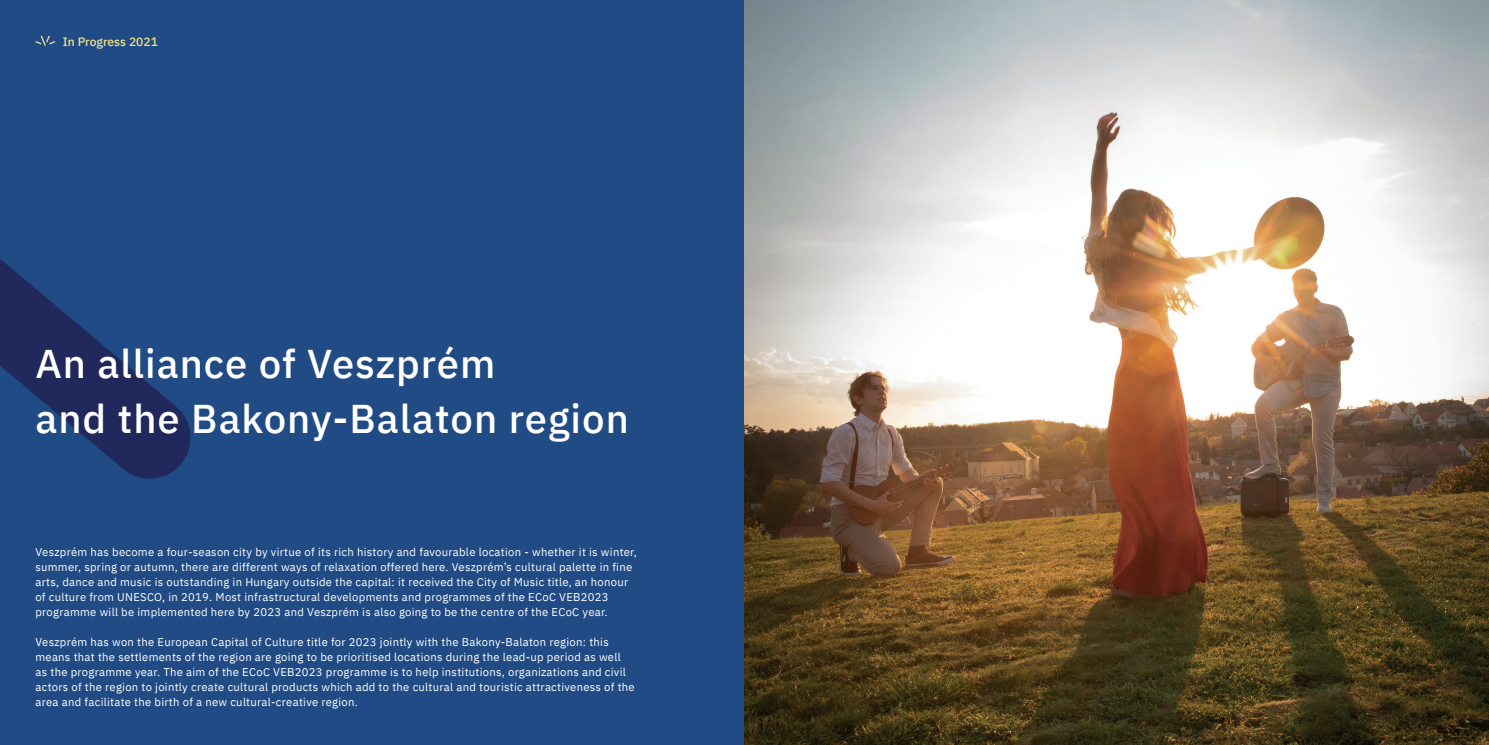
<style>
.page{position:relative;width:1489px;height:745px;background:#fff}
.page>*{position:absolute;margin:0;border:0;box-sizing:border-box;transform-origin:0 0}
.t1{font:500 40px/55px "IBM Plex Sans";letter-spacing:.025em;color:#fff}
.t2{font:500 12.12px "IBM Plex Sans";color:#f2e587}
.t3{font:11.25px/15px "IBM Plex Sans";letter-spacing:.025em;color:#fff}
</style>
<div class="page">
<div style="left:0;top:0;width:744px;height:744px;background:#214b85"></div>
<img style="left:744px;top:0;width:744px;height:744px">
<svg style="left:0;top:259px;width:191px;height:220px"></svg>
<svg style="left:35px;top:36px;width:20px;height:10px"></svg>
<p class="t2" style="left:63px;top:32px;width:97px">In Progress 2021</p>
<h1 class="t1" style="left:35px;top:332px;width:595px">An alliance of Veszprém<br>and the Bakony-Balaton region</h1>
<p class="t3" style="left:35px;top:543px;width:603px">Veszprém has become a four-season city by virtue of its rich history and favourable location - whether it is winter, summer, spring or autumn, there are different ways of relaxation offered here. Veszprém’s cultural palette in fine arts, dance and music is outstanding in Hungary outside the capital: it received the City of Music title, an honour of culture from UNESCO, in 2019. Most infrastructural developments and programmes of the ECoC VEB2023 programme will be implemented here by 2023 and Veszprém is also going to be the centre of the ECoC year.</p>
<p class="t3" style="left:35px;top:633px;width:600px">Veszprém has won the European Capital of Culture title for 2023 jointly with the Bakony-Balaton region: this means that the settlements of the region are going to be prioritised locations during the lead-up period as well as the programme year. The aim of the ECoC VEB2023 programme is to help institutions, organizations and civil actors of the region to jointly create cultural products which add to the cultural and touristic attractiveness of the area and facilitate the birth of a new cultural-creative region.</p>
</div>
